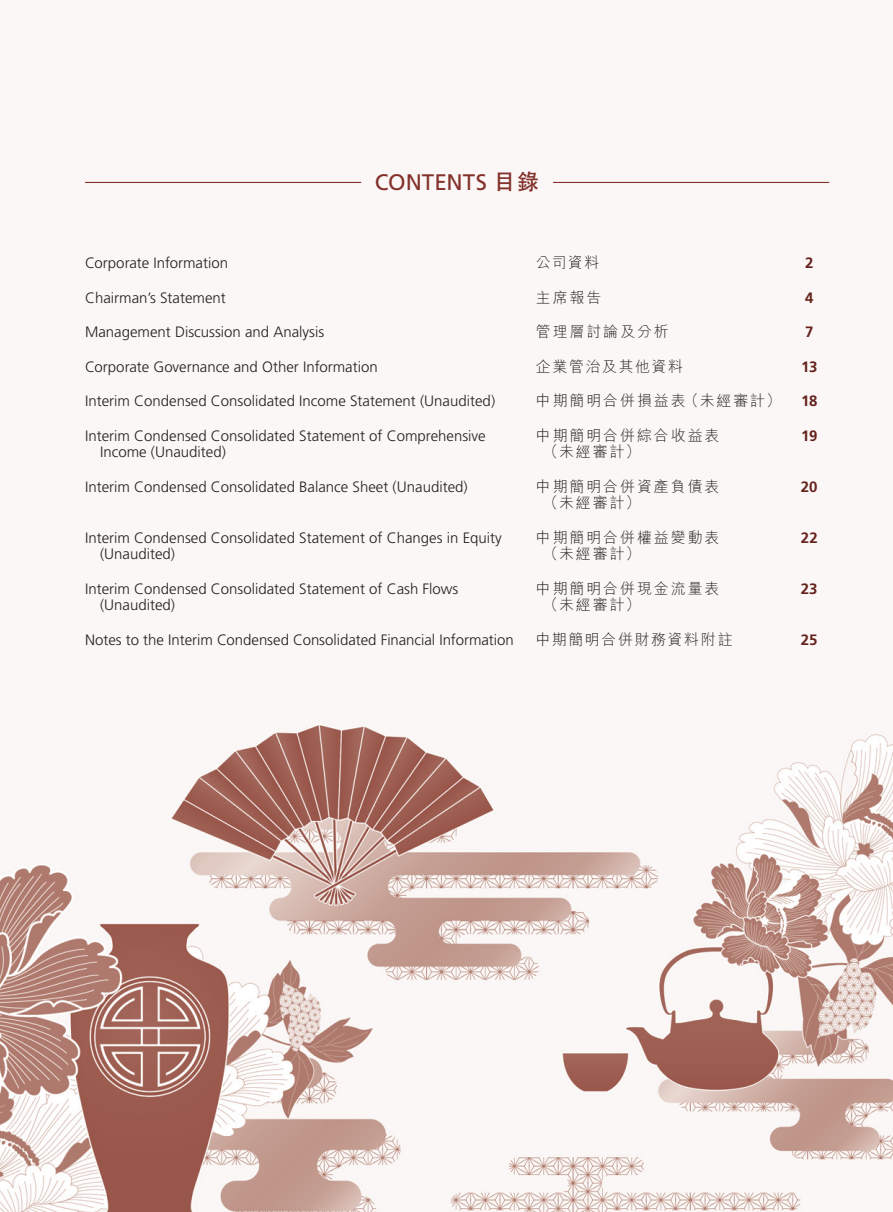
<style>
.page{position:relative;width:893px;height:1212px;background:#fff}
.page>*{position:absolute;margin:0;border:0;box-sizing:border-box;transform-origin:0 0}
.t1{font:22.5px "Frutiger LT Std";color:#84322c}
.t2{font:300 15px/16.5px "Frutiger LT Std";color:#231f20}
.t3{font:300 15px/16.5px "M Hei HK";letter-spacing:.125em;color:#231f20}
.t4{font:700 15px "Frutiger LT Std";color:#65221c}
.t5{font:300 15px "M Hei HK";letter-spacing:.105em;color:#231f20}
.s1{font-family:"C Hei 2 HK";font-weight:700}
</style>
<div class="page">
<img style="left:0;top:181px;width:893px;height:1031px">
<hr style="left:85px;top:182px;width:276px;height:1px;background:#84322c">
<hr style="left:553px;top:182px;width:276px;height:1px;background:#84322c">
<p class="t1" style="left:375px;top:169px;width:166px">CONTENTS <span class="s1">目錄</span></p>
<p class="t2" style="left:85px;top:255px;width:144px">Corporate Information</p>
<p class="t3" style="left:536px;top:254px;width:65px">公司資料</p>
<p class="t4" style="left:805px;top:254px;width:10px">2</p>
<p class="t2" style="left:85px;top:289px;width:142px">Chairman’s Statement</p>
<p class="t3" style="left:536px;top:288px;width:67px">主席報告</p>
<p class="t4" style="left:805px;top:288px;width:10px">4</p>
<p class="t2" style="left:85px;top:324px;width:241px">Management Discussion and Analysis</p>
<p class="t3" style="left:536px;top:323px;width:135px">管理層討論及分析</p>
<p class="t4" style="left:805px;top:323px;width:10px">7</p>
<p class="t2" style="left:85px;top:358px;width:294px">Corporate Governance and Other Information</p>
<p class="t3" style="left:536px;top:357px;width:149px">企業管治及其他資料</p>
<p class="t4" style="left:801px;top:357px;width:18px">13</p>
<p class="t2" style="left:85px;top:393px;width:412px">Interim Condensed Consolidated Income Statement (Unaudited)</p>
<p class="t3" style="left:536px;top:392px;width:247px">中期簡明合併損益表（未經審計）</p>
<p class="t4" style="left:801px;top:392px;width:18px">18</p>
<p class="t2" style="left:100px;top:427px;width:387px;text-indent:-15px">Interim Condensed Consolidated Statement of Comprehensive<br>Income (Unaudited)</p>
<p class="t3" style="left:543px;top:426px;width:178px;text-indent:-8px">中期簡明合併綜合收益表（未經審計）</p>
<p class="t4" style="left:801px;top:426px;width:18px">19</p>
<p class="t2" style="left:85px;top:478px;width:384px">Interim Condensed Consolidated Balance Sheet (Unaudited)</p>
<p class="t3" style="left:543px;top:477px;width:178px;text-indent:-8px">中期簡明合併資產負債表（未經審計）</p>
<p class="t4" style="left:801px;top:477px;width:18px">20</p>
<p class="t2" style="left:100px;top:529px;width:403px;text-indent:-15px">Interim Condensed Consolidated Statement of Changes in Equity (Unaudited)</p>
<p class="t3" style="left:543px;top:528px;width:178px;text-indent:-8px">中期簡明合併權益變動表（未經審計）</p>
<p class="t4" style="left:801px;top:528px;width:18px">22</p>
<p class="t2" style="left:100px;top:580px;width:360px;text-indent:-15px">Interim Condensed Consolidated Statement of Cash Flows (Unaudited)</p>
<p class="t3" style="left:543px;top:579px;width:178px;text-indent:-8px">中期簡明合併現金流量表（未經審計）</p>
<p class="t4" style="left:801px;top:579px;width:18px">23</p>
<p class="t2" style="left:85px;top:631px;width:430px">Notes to the Interim Condensed Consolidated Financial Information</p>
<p class="t5" style="left:536px;top:628px;width:198px">中期簡明合併財務資料附註</p>
<p class="t4" style="left:801px;top:630px;width:18px">25</p>
</div>
